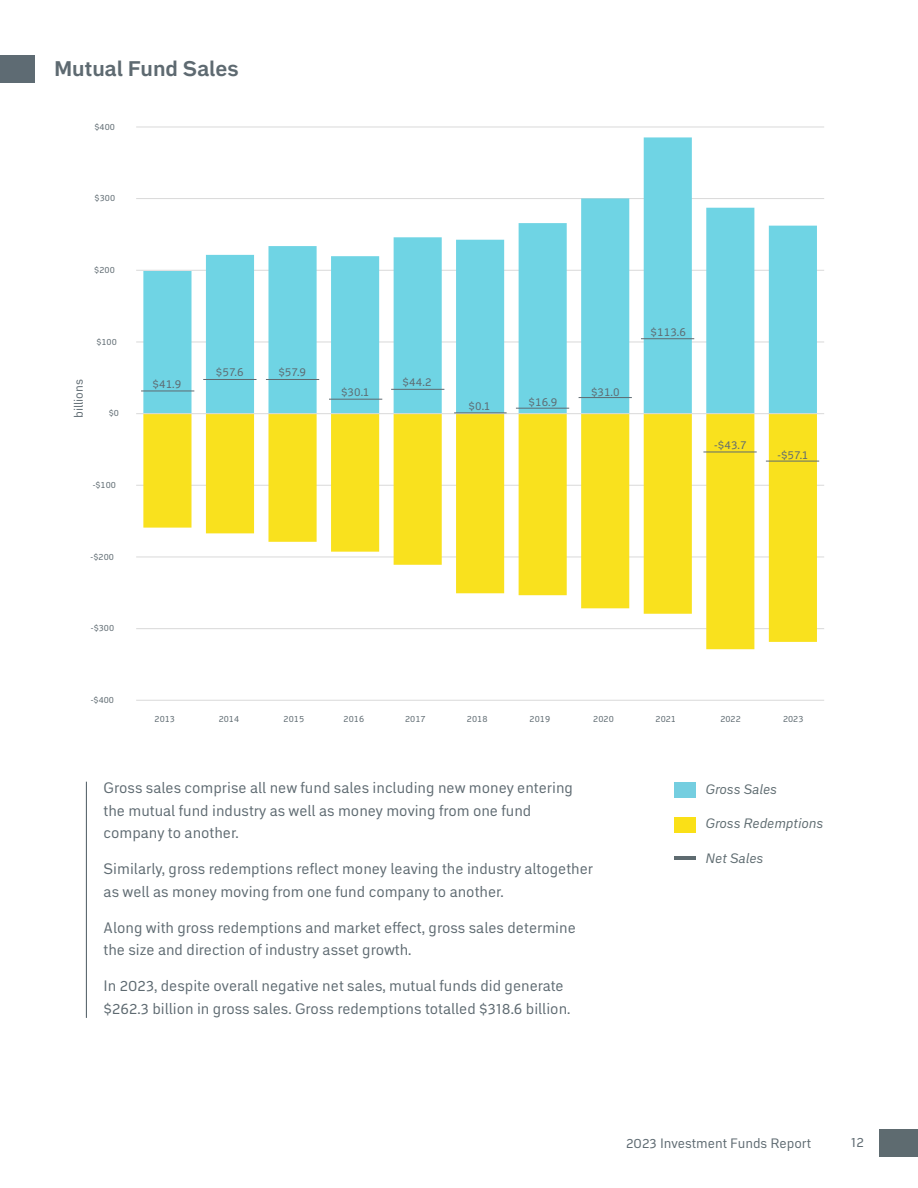
<style>
.page{position:relative;width:918px;height:1188px;background:#fff}
.page>*{position:absolute;margin:0;border:0;box-sizing:border-box;transform-origin:0 0}
.t1{font:700 21px "Embarcadero MVB Pro";color:#5e6a71}
.t2{font:15px/22.5px "Embarcadero MVB Pro";color:#5e6a71}
.t3{font:italic 13.5px "Embarcadero MVB Pro";color:#5e6b70}
.t4{font:13.5px "Embarcadero MVB Pro";color:#5e6a71}
.t5{font:12px "Embarcadero MVB Pro";color:#5e6a71}
.t6{font:11.55px "Embarcadero MVB Pro";letter-spacing:.005em;color:#5e6a71}
.t7{font:9px "Embarcadero MVB Pro";color:#5e6a71}
</style>
<div class="page">
<div style="left:880px;top:1130px;width:38px;height:27px;background:#5e6b70"></div>
<div style="left:0;top:55px;width:35px;height:27px;background:#5e6b73"></div>
<hr style="left:86px;top:782px;width:1px;height:236px;background:#5e6a71">
<hr style="left:136px;top:120px;width:688px;height:1px;background:#d9d9d9">
<hr style="left:136px;top:127px;width:688px;height:1px;background:#d9d9d9">
<hr style="left:136px;top:198px;width:688px;height:1px;background:#d9d9d9">
<hr style="left:136px;top:270px;width:688px;height:1px;background:#d9d9d9">
<hr style="left:136px;top:342px;width:688px;height:1px;background:#d9d9d9">
<hr style="left:136px;top:485px;width:688px;height:1px;background:#d9d9d9">
<hr style="left:136px;top:557px;width:688px;height:1px;background:#d9d9d9">
<hr style="left:136px;top:628px;width:688px;height:1px;background:#d9d9d9">
<hr style="left:136px;top:700px;width:688px;height:1px;background:#d9d9d9">
<svg style="left:143px;top:137px;width:674px;height:276px;fill:#6fd4e4"></svg>
<svg style="left:143px;top:414px;width:674px;height:235px;fill:#f9e11e"></svg>
<hr style="left:136px;top:413px;width:688px;height:1px;background:#d9d9d9">
<hr style="left:141px;top:391px;width:53px;height:1px;background:#5e6a71">
<hr style="left:203px;top:379px;width:54px;height:1px;background:#5e6a71">
<hr style="left:266px;top:379px;width:53px;height:1px;background:#5e6a71">
<hr style="left:329px;top:399px;width:53px;height:1px;background:#5e6a71">
<hr style="left:391px;top:389px;width:53px;height:1px;background:#5e6a71">
<hr style="left:454px;top:412px;width:53px;height:1px;background:#5e6a71">
<hr style="left:516px;top:408px;width:53px;height:1px;background:#5e6a71">
<hr style="left:641px;top:338px;width:53px;height:1px;background:#5e6a71">
<hr style="left:703px;top:452px;width:54px;height:1px;background:#5e6a71">
<hr style="left:766px;top:461px;width:53px;height:1px;background:#5e6a71">
<hr style="left:579px;top:397px;width:53px;height:1px;background:#5e6a71">
<div style="left:674px;top:782px;width:22px;height:16px;background:#74cee0"></div>
<div style="left:674px;top:817px;width:22px;height:16px;background:#fae017"></div>
<hr style="left:674px;top:857px;width:22px;height:3px;background:#5e6b70">
<h1 class="t1" style="left:54px;top:54px;width:186px">Mutual Fund Sales</h1>
<p class="t7" style="left:94px;top:120px;width:22px">$400</p>
<p class="t7" style="left:95px;top:192px;width:22px">$300</p>
<p class="t7" style="left:94px;top:264px;width:22px">$200</p>
<p class="t5" style="left:70px;top:418px;width:40px;rotate:-90deg">billions</p>
<p class="t7" style="left:96px;top:335px;width:22px">$100</p>
<p class="t7" style="left:109px;top:407px;width:12px">$0</p>
<p class="t7" style="left:93px;top:479px;width:25px">-$100</p>
<p class="t7" style="left:91px;top:550px;width:25px">-$200</p>
<p class="t6" style="left:153px;top:376px;width:30px">$41.9</p>
<p class="t6" style="left:216px;top:364px;width:29px">$57.6</p>
<p class="t6" style="left:278px;top:364px;width:29px">$57.9</p>
<p class="t6" style="left:341px;top:384px;width:30px">$30.1</p>
<p class="t6" style="left:403px;top:374px;width:31px">$44.2</p>
<p class="t6" style="left:469px;top:398px;width:23px">$0.1</p>
<p class="t6" style="left:529px;top:393px;width:30px">$16.9</p>
<p class="t6" style="left:591px;top:383px;width:30px">$31.0</p>
<p class="t6" style="left:650px;top:324px;width:37px">$113.6</p>
<p class="t6" style="left:714px;top:437px;width:34px">-$43.7</p>
<p class="t6" style="left:777px;top:447px;width:33px">-$57.1</p>
<p class="t7" style="left:91px;top:622px;width:25px">-$300</p>
<p class="t7" style="left:91px;top:694px;width:25px">-$400</p>
<p class="t7" style="left:155px;top:712px;width:22px">2013</p>
<p class="t7" style="left:219px;top:712px;width:22px">2014</p>
<p class="t7" style="left:284px;top:712px;width:22px">2015</p>
<p class="t7" style="left:344px;top:712px;width:22px">2016</p>
<p class="t7" style="left:405px;top:712px;width:22px">2017</p>
<p class="t7" style="left:467px;top:712px;width:22px">2018</p>
<p class="t7" style="left:530px;top:712px;width:22px">2019</p>
<p class="t7" style="left:593px;top:712px;width:22px">2020</p>
<p class="t7" style="left:656px;top:712px;width:22px">2021</p>
<p class="t7" style="left:720px;top:712px;width:22px">2022</p>
<p class="t7" style="left:783px;top:712px;width:22px">2023</p>
<p class="t2" style="left:104px;top:776px;width:471px">Gross sales comprise all new fund sales including new money entering the mutual fund industry as well as money moving from one fund company to another.</p>
<p class="t2" style="left:104px;top:857px;width:491px">Similarly, gross redemptions reflect money leaving the industry altogether as well as money moving from one fund company to another.</p>
<p class="t2" style="left:104px;top:916px;width:474px">Along with gross redemptions and market effect, gross sales determine the size and direction of industry asset growth.</p>
<p class="t2" style="left:104px;top:974px;width:468px">In 2023, despite overall negative net sales, mutual funds did generate $262.3 billion in gross sales. Gross redemptions totalled $318.6 billion.</p>
<p class="t3" style="left:705px;top:780px;width:73px">Gross Sales</p>
<p class="t3" style="left:705px;top:814px;width:119px">Gross Redemptions</p>
<p class="t3" style="left:705px;top:849px;width:59px">Net Sales</p>
<p class="t4" style="left:626px;top:1134px;width:187px">2023 Investment Funds Report</p>
<p class="t4" style="left:851px;top:1132px;width:15px">12</p>
</div>
